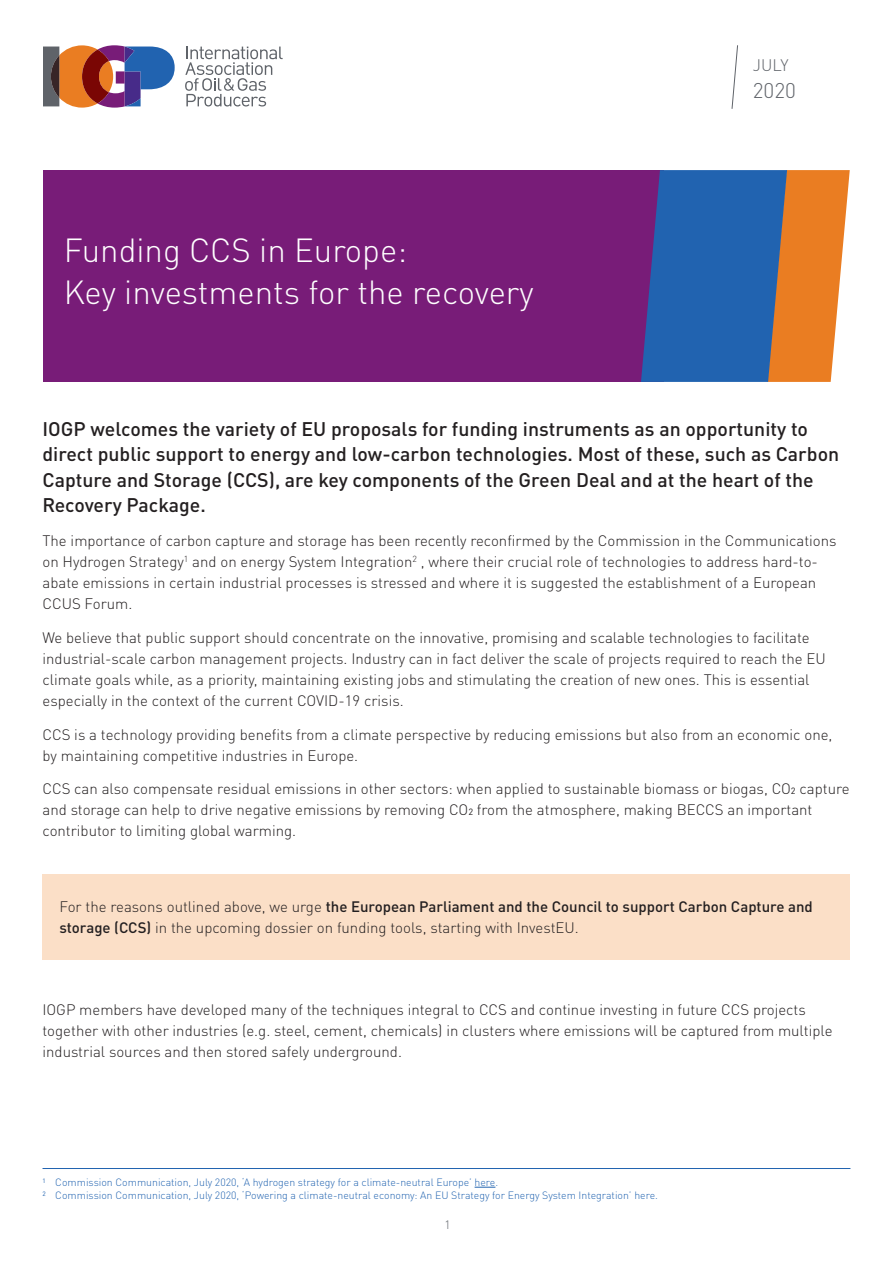
<style>
.page{position:relative;width:893px;height:1263px;background:#fff}
.page>*{position:absolute;margin:0;border:0;box-sizing:border-box;transform-origin:0 0}
.t1{font:300 33px/42px "DIN Pro";color:#fff}
.t2{font:300 21px "DIN Pro";color:#5f6369}
.t3{font:500 19.5px/25.5px "DIN Pro";color:#231f20}
.t4{font:300 16.5px "DIN Pro";color:#5f6369}
.t5{font:300 15px/21px "DIN Pro";color:#231f20}
.t6{font:300 12px "DIN Pro";color:#5f6369}
.t7{font:300 10.5px/13.5px "DIN Pro";color:#2163b0}
.s1{font-weight:500}
</style>
<div class="page">
<div style="left:43px;top:170px;width:620px;height:212px;background:#781c78"></div>
<svg style="left:641px;top:170px;width:209px;height:212px;background:#686983"></svg>
<svg style="left:731px;top:45px;width:7px;height:64px"></svg>
<div style="left:43px;top:874px;width:807px;height:85px;background:#fbdfc7"></div>
<hr style="left:43px;top:1168px;width:807px;height:1px;background:#2163b0">
<svg style="left:475px;top:1187px;width:20px;height:1px"></svg>
<svg style="left:43px;top:45px;width:132px;height:63px"></svg>
<svg style="left:185px;top:47px;width:98px;height:59px"></svg>
<h1 class="t1" style="left:64px;top:226px;width:471px">Funding CCS in Europe:<br>Key investments for the recovery</h1>
<p class="t4" style="left:753px;top:52px;width:37px">JULY</p>
<h2 class="t2" style="left:753px;top:74px;width:45px">2020</h2>
<p class="t3" style="left:43px;top:414px;width:798px">IOGP welcomes the variety of EU proposals for funding instruments as an opportunity to direct public support to energy and low-carbon technologies. Most of these, such as Carbon Capture and Storage (CCS), are key components of the Green Deal and at the heart of the Recovery Package.</p>
<p class="t5" style="left:43px;top:529px;width:796px">The importance of carbon capture and storage has been recently reconfirmed by the Commission in the Communications on Hydrogen Strategy<sup>1</sup> and on energy System Integration<sup>2</sup> , where their crucial role of technologies to address hard-to&shy;abate emissions in certain industrial processes is stressed and where it is suggested the establishment of a European CCUS Forum.</p>
<p class="t5" style="left:43px;top:626px;width:785px">We believe that public support should concentrate on the innovative, promising and scalable technologies to facilitate industrial-scale carbon management projects. Industry can in fact deliver the scale of projects required to reach the EU climate goals while, as a priority, maintaining existing jobs and stimulating the creation of new ones. This is essential especially in the context of the current COVID-19 crisis.</p>
<p class="t5" style="left:43px;top:722px;width:791px">CCS is a technology providing benefits from a climate perspective by reducing emissions but also from an economic one, by maintaining competitive industries in Europe.</p>
<p class="t5" style="left:43px;top:777px;width:808px">CCS can also compensate residual emissions in other sectors: when applied to sustainable biomass or biogas, CO2 capture and storage can help to drive negative emissions by removing CO2 from the atmosphere, making BECCS an important contributor to limiting global warming.</p>
<p class="t5" style="left:60px;top:895px;width:755px">For the reasons outlined above, we urge <span class="s1">the European Parliament and the Council to support Carbon Capture and storage (CCS)</span> in the upcoming dossier on funding tools, starting with InvestEU.</p>
<p class="t5" style="left:43px;top:997px;width:791px">IOGP members have developed many of the techniques integral to CCS and continue investing in future CCS projects together with other industries (e.g. steel, cement, chemicals) in clusters where emissions will be captured from multiple industrial sources and then stored safely underground.</p>
<p class="t7" style="left:43px;top:1174px;width:617px">1 Commission Communication, July 2020, ‘A hydrogen strategy for a climate-neutral Europe’ here.<br>2 Commission Communication, July 2020, ‘Powering a climate-neutral economy: An EU Strategy for Energy System Integration’ here.</p>
<p class="t6" style="left:444px;top:1215px;width:8px">1</p>
</div>
